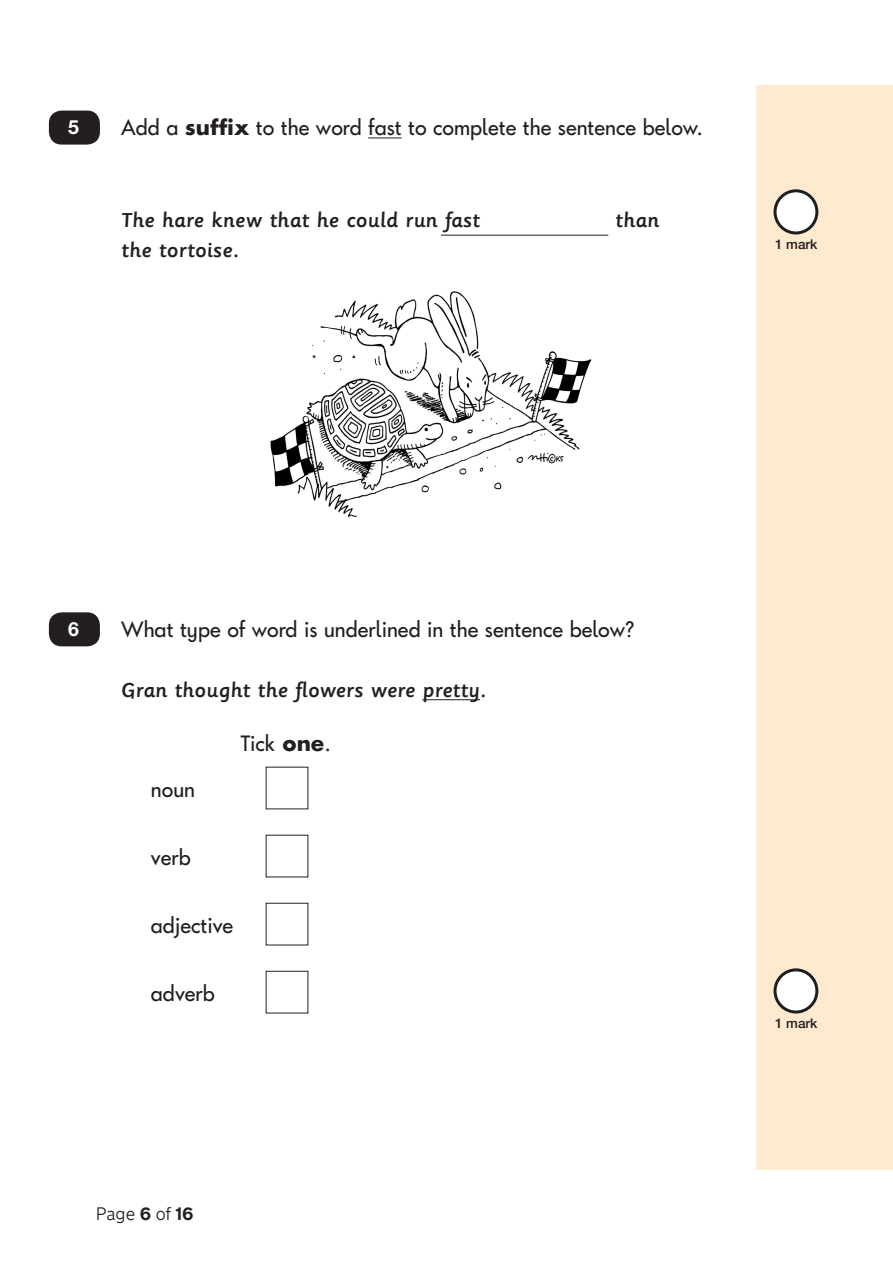
<style>
.page{position:relative;width:893px;height:1263px;background:#fff}
.page>*{position:absolute;margin:0;border:0;box-sizing:border-box;transform-origin:0 0}
.t1{font:22.5px "Keystageone Regular 8";color:#231f20}
.t2{font:22.5px "Keystageone Regular 7";color:#231f20}
.t3{font:22.5px "Sassoon Primary Md 6";color:#231f20}
.t4{font:22.5px "Sassoon Primary Md 7";color:#231f20}
.t5{font:700 19.5px "Helvetica Neue LT Std";color:#fff}
.t6{font:300 18px "New Transport";color:#231f20}
.t7{font:500 13.5px "Helvetica Neue LT Std";color:#231f20}
.s1{font-family:"Keystageone Bold 5"}
.s2{font-family:"Keystageone";font-weight:700}
.s3{font-weight:700}
</style>
<div class="page">
<div style="left:757px;top:85px;width:136px;height:1084px;background:#ffead0"></div>
<hr style="left:368px;top:138px;width:34px;height:1px;background:#231f20">
<img style="left:270px;top:291px;width:322px;height:226px">
<hr style="left:441px;top:235px;width:167px;height:1px;background:#1d1e1f">
<div style="left:775px;top:191px;width:42px;height:42px;background:#fff;border-radius:50%"></div>
<div style="left:773px;top:189px;width:45px;height:45px;border:3px solid #1d1e1f;border-radius:50%"></div>
<div style="left:49px;top:111px;width:51px;height:34px;background:#231f20;border-radius:13px"></div>
<hr style="left:422px;top:699px;width:58px;height:1px;background:#231f20">
<div style="left:775px;top:970px;width:42px;height:42px;background:#fff;border-radius:50%"></div>
<div style="left:773px;top:968px;width:45px;height:45px;border:3px solid #1d1e1f;border-radius:50%"></div>
<div style="left:49px;top:612px;width:51px;height:34px;background:#231f20;border-radius:13px"></div>
<p class="t5" style="left:68px;top:115px;width:12px">5</p>
<p class="t2" style="left:121px;top:117px;width:583px">Add a <span class="s1">suffix</span> to the word fast to complete the sentence below.</p>
<p class="t3" style="left:121px;top:207px;width:360px">The hare knew that he could run fast</p>
<p class="t3" style="left:615px;top:207px;width:46px">than</p>
<p class="t3" style="left:121px;top:237px;width:119px">the tortoise.</p>
<p class="t7" style="left:775px;top:236px;width:44px">1 mark</p>
<p class="t5" style="left:68px;top:617px;width:12px">6</p>
<p class="t1" style="left:121px;top:619px;width:515px">What type of word is underlined in the sentence below?</p>
<p class="t4" style="left:121px;top:678px;width:366px">Gran thought the flowers were pretty.</p>
<p class="t1" style="left:241px;top:733px;width:92px">Tick <span class="s2">one</span>.</p>
<p class="t1" style="left:151px;top:779px;width:46px">noun</p>
<p class="t1" style="left:151px;top:847px;width:41px">verb</p>
<p class="t1" style="left:151px;top:915px;width:84px">adjective</p>
<p class="t1" style="left:151px;top:983px;width:65px">adverb</p>
<p class="t6" style="left:96px;top:1203px;width:99px">Page <span class="s3">6</span> of <span class="s3">16</span></p>
<p class="t7" style="left:775px;top:1015px;width:44px">1 mark</p>
</div>
